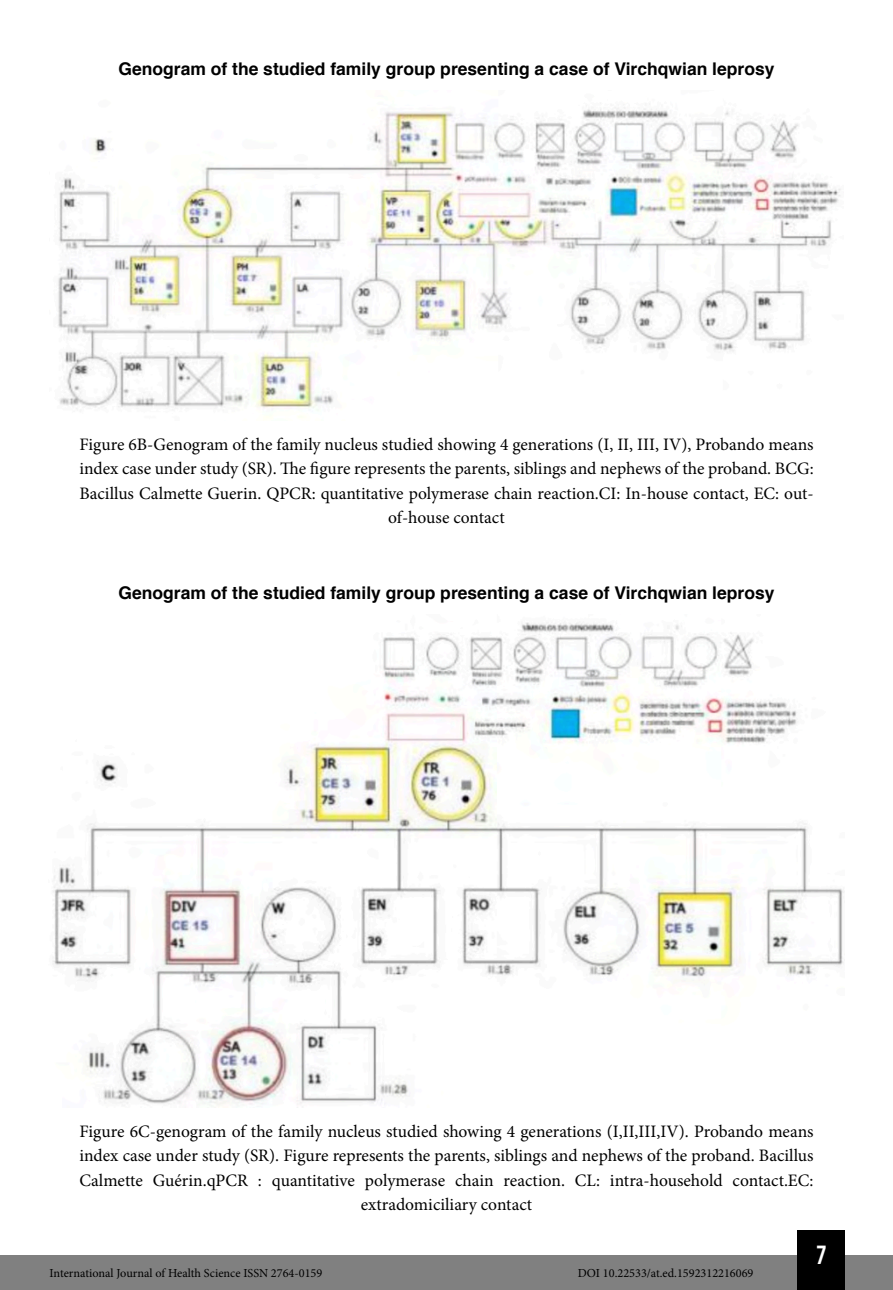
<style>
.page{position:relative;width:893px;height:1290px;background:#fff}
.page>*{position:absolute;margin:0;border:0;box-sizing:border-box;transform-origin:0 0}
.t1{font:26.25px "Bebas Kai";color:#fff}
.Info_Imagem{font:17.5px/24.5px "Minion Pro";color:#000;text-align:center}
.imagens_graf_tab{font:700 17.5px "Helvetica";color:#000}
.t2{font:12.25px "Minion Pro";color:#000}
</style>
<div class="page">
<div style="left:0;top:1255px;width:893px;height:35px;background:#808080"></div>
<div style="left:797px;top:1230px;width:48px;height:60px;background:#000"></div>
<img style="left:58px;top:107px;width:783px;height:311px">
<img style="left:52px;top:622px;width:792px;height:484px">
<p class="imagens_graf_tab" style="left:118px;top:55px;width:658px">Genogram of the studied family group presenting a case of Virchqwian leprosy</p>
<p class="Info_Imagem" style="left:79px;top:432px;width:736px">Figure 6B-Genogram of the family nucleus studied showing 4 generations (I, II, III, IV), Probando means index case under study (SR). The figure represents the parents, siblings and nephews of the proband. BCG:<br>Bacillus Calmette Guerin. QPCR: quantitative polymerase chain reaction.CI: In-house contact, EC: out&shy;of-house contact</p>
<p class="imagens_graf_tab" style="left:118px;top:578px;width:658px">Genogram of the studied family group presenting a case of Virchqwian leprosy</p>
<p class="Info_Imagem" style="left:79px;top:1119px;width:736px">Figure 6C-genogram of the family nucleus studied showing 4 generations (I,II,III,IV). Probando means index case under study (SR). Figure represents the parents, siblings and nephews of the proband. Bacillus Calmette Guérin.qPCR : quantitative polymerase chain reaction. CL: intra-household contact.EC: extradomiciliary contact</p>
<p class="t2" style="left:50px;top:1265px;width:274px">International Journal of Health Science ISSN 2764-0159</p>
<p class="t2" style="left:578px;top:1265px;width:177px">DOI 10.22533/at.ed.1592312216069</p>
<h1 class="t1" style="left:817px;top:1241px;width:11px">7</h1>
</div>
